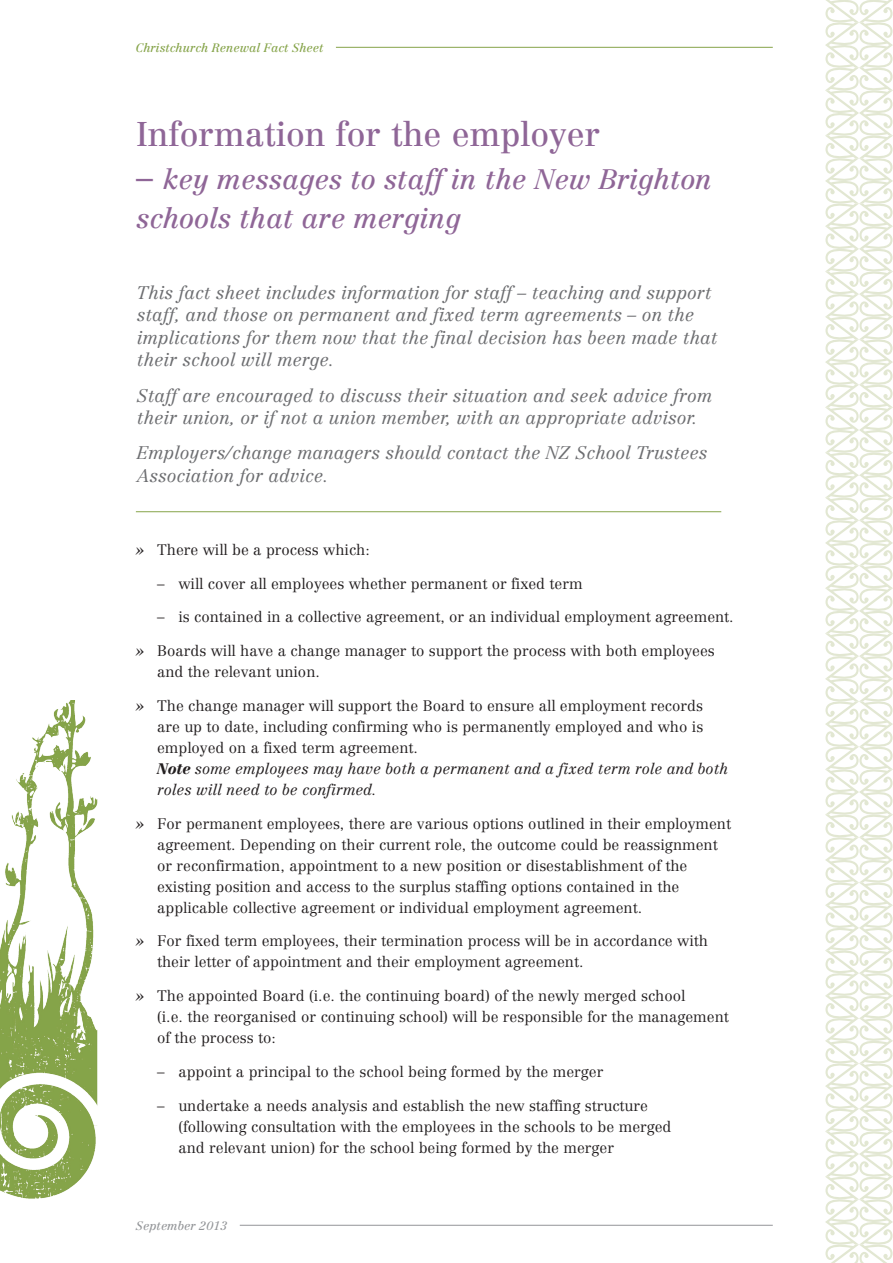
<style>
.page{position:relative;width:893px;height:1263px;background:#fff}
.page>*{position:absolute;margin:0;border:0;box-sizing:border-box;transform-origin:0 0}
.t1{font:33.75px "Centennial";color:#8f6697}
.t2{font:italic 27.75px/39px "Centennial";color:#8f6697}
.t3{font:italic 300 18px/22.5px "Centennial";color:#6c6d70}
.t4{font:300 15px/21px "Centennial";color:#231f20}
.t5{font:italic 12px "Centennial";color:#86a44a}
.t6{font:italic 12px "Centennial";color:#939598}
.s1{font-style:normal;font-size:33.75px}
.s2{font-style:italic}
.s3{font-weight:900;font-style:italic}
</style>
<div class="page">
<hr style="left:336px;top:47px;width:437px;height:1px;background:#86a44a">
<img style="left:0;top:700px;width:98px;height:499px">
<svg style="left:825px;top:0;width:68px;height:1263px"></svg>
<hr style="left:136px;top:511px;width:585px;height:1px;background:#86a44a">
<hr style="left:240px;top:1225px;width:533px;height:1px;background:#939598">
<p class="t5" style="left:136px;top:40px;width:189px">Christchurch Renewal Fact Sheet</p>
<h1 class="t1" style="left:136px;top:114px;width:466px">Information for the employer</h1>
<h2 class="t2" style="left:136px;top:159px;width:578px"><span class="s1">–</span> key messages to staff in the New Brighton schools that are merging</h2>
<p class="t3" style="left:137px;top:281px;width:582px">This fact sheet includes information for staff – teaching and support staff, and those on permanent and fixed term agreements – on the implications for them now that the final decision has been made that their school will merge.</p>
<p class="t3" style="left:137px;top:384px;width:577px">Staff are encouraged to discuss their situation and seek advice from their union, or if not a union member, with an appropriate advisor.</p>
<p class="t3" style="left:137px;top:441px;width:572px">Employers/change managers should contact the NZ School Trustees<br>Association for advice.</p>
<p class="t4" style="left:136px;top:539px;width:236px"><span class="s2">»</span> There will be a process which:</p>
<p class="t4" style="left:157px;top:573px;width:427px">– will cover all employees whether permanent or fixed term</p>
<p class="t4" style="left:157px;top:606px;width:578px">– is contained in a collective agreement, or an individual employment agreement.</p>
<p class="t4" style="left:157px;top:640px;width:559px;text-indent:-21px"><span class="s2">»</span> Boards will have a change manager to support the process with both employees and the relevant union.</p>
<p class="t4" style="left:157px;top:695px;width:572px;text-indent:-21px"><span class="s2">»</span> The change manager will support the Board to ensure all employment records are up to date, including confirming who is permanently employed and who is employed on a fixed term agreement.<br><span class="s3">Note</span> <span class="s2">some employees may have both a permanent and a fixed term role and both roles will need to be confirmed.</span></p>
<p class="t4" style="left:157px;top:813px;width:575px;text-indent:-21px"><span class="s2">»</span> For permanent employees, there are various options outlined in their employment agreement. Depending on their current role, the outcome could be reassignment or reconfirmation, appointment to a new position or disestablishment of the existing position and access to the surplus staffing options contained in the applicable collective agreement or individual employment agreement.</p>
<p class="t4" style="left:157px;top:930px;width:552px;text-indent:-21px"><span class="s2">»</span> For fixed term employees, their termination process will be in accordance with their letter of appointment and their employment agreement.</p>
<p class="t4" style="left:157px;top:985px;width:573px;text-indent:-21px"><span class="s2">»</span> The appointed Board (i.e. the continuing board) of the newly merged school<br>(i.e. the reorganised or continuing school) will be responsible for the management of the process to:</p>
<p class="t4" style="left:157px;top:1061px;width:448px">– appoint a principal to the school being formed by the merger</p>
<p class="t4" style="left:178px;top:1095px;width:495px;text-indent:-21px">– undertake a needs analysis and establish the new staffing structure (following consultation with the employees in the schools to be merged and relevant union) for the school being formed by the merger</p>
<p class="t6" style="left:136px;top:1218px;width:93px">September 2013</p>
</div>
